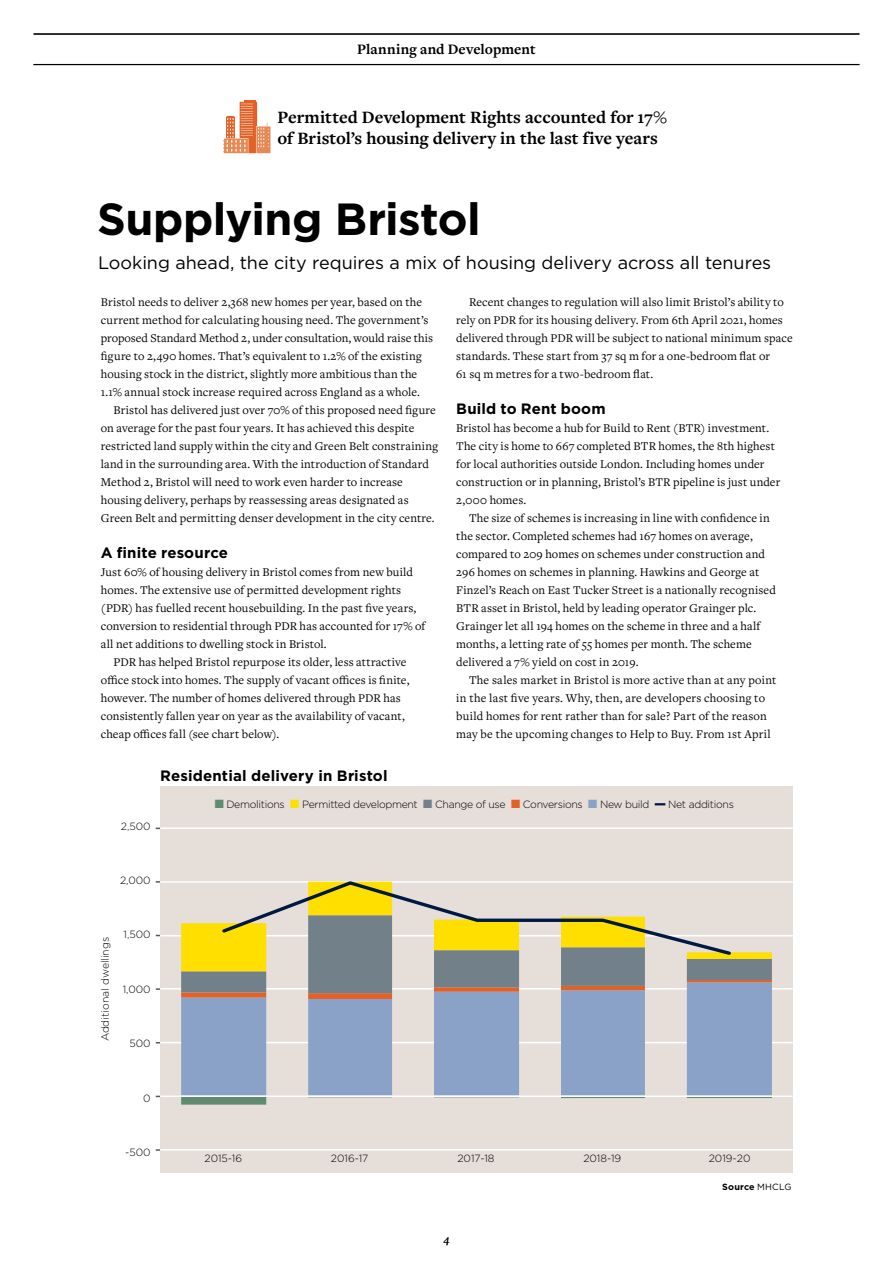
<style>
.page{position:relative;width:893px;height:1263px;background:#fff}
.page>*{position:absolute;margin:0;border:0;box-sizing:border-box;transform-origin:0 0}
.t1{font:700 45px "Gotham";letter-spacing:-.015em;color:#000}
.t2{font:700 18px/21px "Freight Text Pro";color:#000}
.t3{font:18px "Gotham";letter-spacing:-.005em;color:#000}
.t4{font:700 15px "Gotham";letter-spacing:.01em;color:#000}
.t5{font:700 15px "Freight Text Pro";letter-spacing:.005em;color:#000}
.t6{font:12.3px/18px "Freight Text Pro";letter-spacing:.01em;color:#000}
.t7{font:italic 12px "Freight Text Pro";color:#000}
.t8{font:300 10.5px "Gotham";letter-spacing:-.03em;color:#000}
.t9{font:300 10.5px "Gotham";color:#000}
.t10{font:700 9px "Gotham";letter-spacing:.02em;color:#000}
.s1{color:#5f8b70}
.s2{color:#fedf00}
.s3{color:#72808a}
.s4{color:#e16127}
.s5{color:#8aa2c7}
.s6{font-weight:400}
</style>
<div class="page">
<div style="left:160px;top:786px;width:633px;height:386px;background:#e5ded9"></div>
<hr style="left:34px;top:33px;width:825px;height:2px;background:#000">
<hr style="left:34px;top:64px;width:825px;height:1px;background:#000">
<svg style="left:655px;top:803px;width:10px;height:2px"></svg>
<svg style="left:223px;top:100px;width:47px;height:53px"></svg>
<hr style="left:160px;top:827px;width:633px;height:2px;background:#fff">
<hr style="left:160px;top:881px;width:633px;height:2px;background:#fff">
<hr style="left:160px;top:935px;width:633px;height:1px;background:#fff">
<hr style="left:160px;top:988px;width:633px;height:1px;background:#fff">
<hr style="left:160px;top:1042px;width:633px;height:1px;background:#fff">
<hr style="left:160px;top:1149px;width:633px;height:1px;background:#fff">
<svg style="left:181px;top:999px;width:591px;height:96px;fill:#8aa2c7"></svg>
<svg style="left:181px;top:993px;width:591px;height:6px"></svg>
<svg style="left:181px;top:971px;width:591px;height:22px;fill:#72808a"></svg>
<svg style="left:181px;top:882px;width:591px;height:89px"></svg>
<svg style="left:181px;top:1097px;width:591px;height:7px"></svg>
<svg style="left:220px;top:881px;width:513px;height:76px"></svg>
<hr style="left:160px;top:1095px;width:633px;height:2px;background:#fff">
<p class="t5" style="left:357px;top:40px;width:180px">Planning and Development</p>
<h2 class="t2" style="left:278px;top:106px;width:391px">Permitted Development Rights accounted for 17% of Bristol’s housing delivery in the last five years</h2>
<h1 class="t1" style="left:97px;top:189px;width:385px">Supplying Bristol</h1>
<h2 class="t3" style="left:98px;top:252px;width:675px">Looking ahead, the city requires a mix of housing delivery across all tenures</h2>
<p class="t6" style="left:101px;top:293px;width:334px">Bristol needs to deliver 2,368 new homes per year, based on the current method for calculating housing need. The government’s proposed Standard Method 2, under consultation, would raise this figure to 2,490 homes. That’s equivalent to 1.2% of the existing housing stock in the district, slightly more ambitious than the 1.1% annual stock increase required across England as a whole.</p>
<p class="t6" style="left:101px;top:401px;width:339px;text-indent:13px">Bristol has delivered just over 70% of this proposed need figure on average for the past four years. It has achieved this despite restricted land supply within the city and Green Belt constraining land in the surrounding area. With the introduction of Standard Method 2, Bristol will need to work even harder to increase housing delivery, perhaps by reassessing areas designated as Green Belt and permitting denser development in the city centre.</p>
<p class="t4" style="left:101px;top:543px;width:129px">A finite resource</p>
<p class="t6" style="left:101px;top:563px;width:314px">Just 60% of housing delivery in Bristol comes from new build</p>
<p class="t6" style="left:101px;top:581px;width:302px">homes. The extensive use of permitted development rights</p>
<p class="t6" style="left:101px;top:599px;width:317px">(PDR) has fuelled recent housebuilding. In the past five years,</p>
<p class="t6" style="left:101px;top:617px;width:326px">conversion to residential through PDR has accounted for 17% of</p>
<p class="t6" style="left:101px;top:635px;width:227px">all net additions to dwelling stock in Bristol.</p>
<p class="t6" style="left:114px;top:653px;width:295px">PDR has helped Bristol repurpose its older, less attractive</p>
<p class="t6" style="left:101px;top:671px;width:310px">office stock into homes. The supply of vacant offices is finite,</p>
<p class="t6" style="left:101px;top:689px;width:302px">however. The number of homes delivered through PDR has</p>
<p class="t6" style="left:101px;top:707px;width:305px">consistently fallen year on year as the availability of vacant,</p>
<p class="t6" style="left:101px;top:725px;width:180px">cheap offices fall (see chart below).</p>
<p class="t4" style="left:160px;top:766px;width:229px">Residential delivery in Bristol</p>
<p class="t6" style="left:456px;top:293px;width:338px;text-indent:13px">Recent changes to regulation will also limit Bristol’s ability to rely on PDR for its housing delivery. From 6th April 2021, homes delivered through PDR will be subject to national minimum space standards. These start from 37 sq m for a one-bedroom flat or<br>61 sq m metres for a two-bedroom flat.</p>
<p class="t4" style="left:456px;top:399px;width:151px">Build to Rent boom</p>
<p class="t6" style="left:456px;top:419px;width:326px">Bristol has become a hub for Build to Rent (BTR) investment.<br>The city is home to 667 completed BTR homes, the 8th highest for local authorities outside London. Including homes under construction or in planning, Bristol’s BTR pipeline is just under 2,000 homes.</p>
<p class="t6" style="left:456px;top:509px;width:321px;text-indent:13px">The size of schemes is increasing in line with confidence in the sector. Completed schemes had 167 homes on average, compared to 209 homes on schemes under construction and 296 homes on schemes in planning. Hawkins and George at Finzel’s Reach on East Tucker Street is a nationally recognised BTR asset in Bristol, held by leading operator Grainger plc.<br>Grainger let all 194 homes on the scheme in three and a half months, a letting rate of 55 homes per month. The scheme delivered a 7% yield on cost in 2019.</p>
<p class="t6" style="left:456px;top:671px;width:322px;text-indent:13px">The sales market in Bristol is more active than at any point in the last five years. Why, then, are developers choosing to build homes for rent rather than for sale? Part of the reason may be the upcoming changes to Help to Buy. From 1st April</p>
<p class="t8" style="left:121px;top:819px;width:31px">2,500</p>
<p class="t8" style="left:120px;top:874px;width:32px">2,000</p>
<p class="t9" style="left:98px;top:1041px;width:106px;rotate:-90deg">Additional dwellings</p>
<p class="t8" style="left:124px;top:928px;width:29px">1,500</p>
<p class="t8" style="left:123px;top:982px;width:30px">1,000</p>
<p class="t8" style="left:129px;top:1037px;width:23px">500</p>
<p class="t8" style="left:143px;top:1091px;width:9px">0</p>
<p class="t8" style="left:125px;top:1146px;width:27px">-500</p>
<p class="t8" style="left:215px;top:797px;width:436px"><span class="s1">■</span> Demolitions <span class="s2">■</span> Permitted development <span class="s3">■</span> Change of use <span class="s4">■</span> Conversions <span class="s5">■</span> New build</p>
<p class="t8" style="left:668px;top:797px;width:67px">Net additions</p>
<p class="t8" style="left:204px;top:1152px;width:39px">2015-16</p>
<p class="t8" style="left:331px;top:1152px;width:39px">2016-17</p>
<p class="t8" style="left:457px;top:1152px;width:39px">2017-18</p>
<p class="t8" style="left:583px;top:1152px;width:39px">2018-19</p>
<p class="t8" style="left:709px;top:1152px;width:43px">2019-20</p>
<p class="t7" style="left:444px;top:1231px;width:7px">4</p>
<p class="t10" style="left:722px;top:1181px;width:71px">Source <span class="s6">MHCLG</span></p>
</div>
